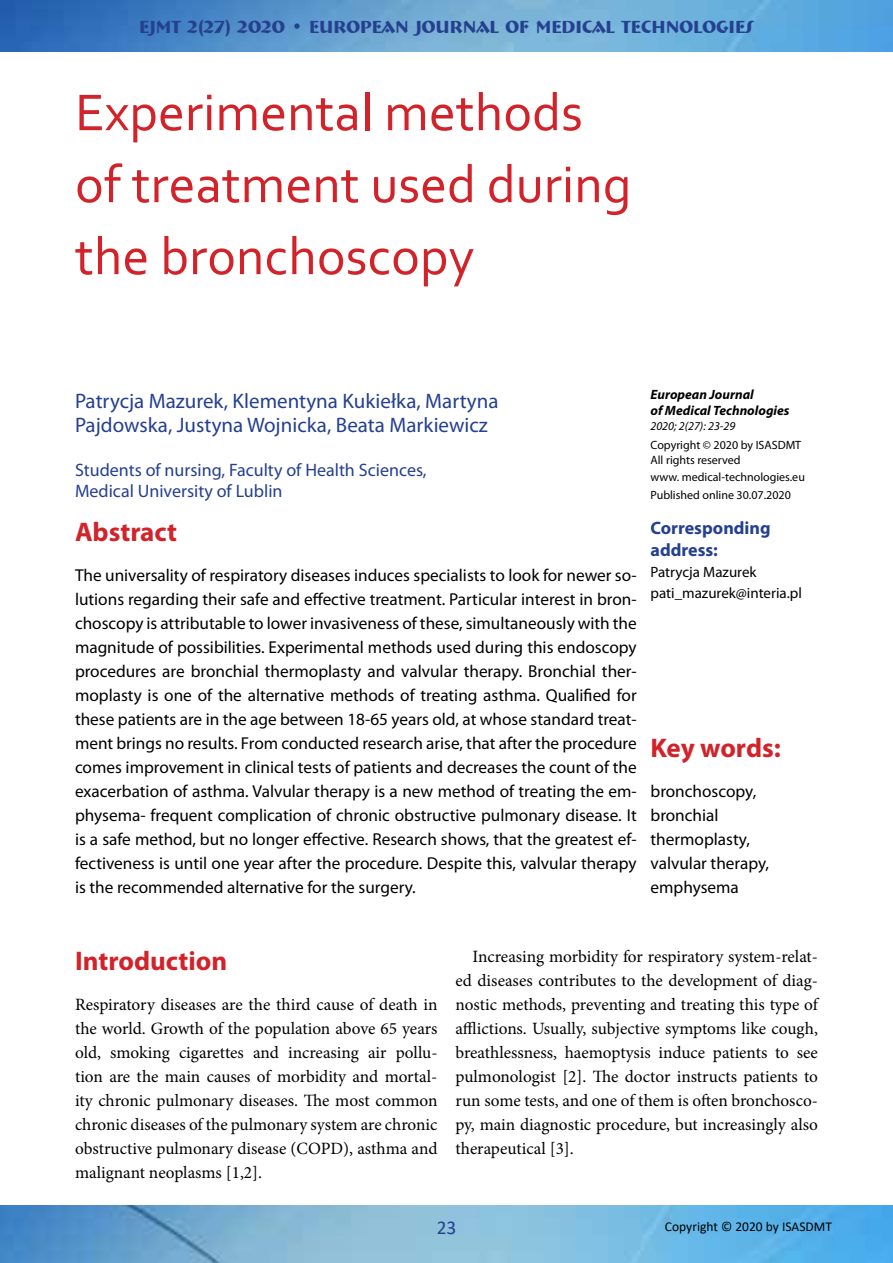
<style>
.page{position:relative;width:893px;height:1263px;background:#fff}
.page>*{position:absolute;margin:0;border:0;box-sizing:border-box;transform-origin:0 0}
.t1{font:54px/72px "Corbel";color:#d2232a}
.t2{font:700 27px "Myriad Pro";color:#d2232a}
.t3{font:21px/24px "Myriad Pro";color:#25408f}
.t4{font:19.5px "Calibri";color:#25408f}
.t5{font:18px/21px "Myriad Pro";color:#25408f}
.t6{font:700 18px "Bremen BT";color:#25408f}
.t7{font:700 18px/21.6px "Myriad Pro";color:#25408f}
.t8{font:17.25px/24px "Myriad Pro";color:#000}
.t9{font:17.25px/24px "Minion Pro";color:#000;text-align:justify}
.t10{font:15px/21px "Myriad Pro";color:#000}
.t11{font:italic 700 13.5px/15.9px "Myriad Pro";color:#000}
.t12{font:13.5px "Calibri";color:#000}
.t13{font:12px/14.4px "Myriad Pro";color:#000}
.t14{font:italic 12px "Myriad Pro";color:#000}
</style>
<div class="page">
<img style="left:0;top:0;width:893px;height:52px">
<img style="left:0;top:1205px;width:893px;height:58px">
<p class="t6" style="left:139px;top:15px;width:616px">EJMT 2(27) 2020 • EUROPEAN JOURNAL OF MEDICAL TECHNOLOGIES</p>
<h1 class="t1" style="left:75px;top:75px;width:558px">Experimental methods of treatment used during the bronchoscopy</h1>
<p class="t3" style="left:75px;top:389px;width:425px">Patrycja Mazurek, Klementyna Kukiełka, Martyna<br>Pajdowska, Justyna Wojnicka, Beata Markiewicz</p>
<p class="t5" style="left:75px;top:459px;width:353px">Students of nursing, Faculty of Health Sciences,<br>Medical University of Lublin</p>
<h2 class="t2" style="left:75px;top:514px;width:104px">Abstract</h2>
<p class="t8" style="left:75px;top:563px;width:563px;text-align:justify">The universality of respiratory diseases induces specialists to look for newer so&shy;lutions regarding their safe and effective treatment. Particular interest in bron&shy;choscopy is attributable to lower invasiveness of these, simultaneously with the magnitude of possibilities. Experimental methods used during this endoscopy procedures are bronchial thermoplasty and valvular therapy. Bronchial ther&shy;moplasty is one of the alternative methods of treating asthma. Qualified for these patients are in the age between 18-65 years old, at whose standard treat&shy;ment brings no results. From conducted research arise, that after the procedure comes improvement in clinical tests of patients and decreases the count of the exacerbation of asthma. Valvular therapy is a new method of treating the em&shy;physema- frequent complication of chronic obstructive pulmonary disease. It is a safe method, but no longer effective. Research shows, that the greatest ef&shy;fectiveness is until one year after the procedure. Despite this, valvular therapy is the recommended alternative for the surgery.</p>
<p class="t11" style="left:650px;top:386px;width:141px">European Journal<br>of Medical Technologies</p>
<p class="t14" style="left:650px;top:419px;width:86px">2020; 2(27): 23-29</p>
<p class="t13" style="left:650px;top:438px;width:152px">Copyright © 2020 by ISASDMT<br>All rights reserved</p>
<p class="t13" style="left:650px;top:468px;width:156px;line-height:17.4px">www. medical-technologies.eu<br>Published online 30.07.2020</p>
<p class="t7" style="left:650px;top:516px;width:122px">Corresponding address:</p>
<p class="t10" style="left:650px;top:561px;width:153px">Patrycja Mazurek pati_mazurek@interia.pl</p>
<h2 class="t2" style="left:650px;top:730px;width:132px">Key words:</h2>
<p class="t8" style="left:650px;top:779px;width:120px">bronchoscopy, bronchial thermoplasty, valvular therapy, emphysema</p>
<h2 class="t2" style="left:75px;top:943px;width:154px">Introduction</h2>
<p class="t9" style="left:75px;top:993px;width:364px">Respiratory diseases are the third cause of death in the world. Growth of the population above 65 years old, smoking cigarettes and increasing air pollu&shy;tion are the main causes of morbidity and mortal&shy;ity chronic pulmonary diseases. The most common chronic diseases of the pulmonary system are chronic obstructive pulmonary disease (COPD), asthma and malignant neoplasms [1,2].</p>
<p class="t9" style="left:455px;top:945px;width:364px;text-indent:17px">Increasing morbidity for respiratory system-relat&shy;ed diseases contributes to the development of diag&shy;nostic methods, preventing and treating this type of afflictions. Usually, subjective symptoms like cough, breathlessness, haemoptysis induce patients to see pulmonologist [2]. The doctor instructs patients to run some tests, and one of them is often bronchosco&shy;py, main diagnostic procedure, but increasingly also therapeutical [3].</p>
<p class="t4" style="left:437px;top:1214px;width:21px">23</p>
<p class="t12" style="left:665px;top:1217px;width:169px">Copyright © 2020 by ISASDMT</p>
</div>
